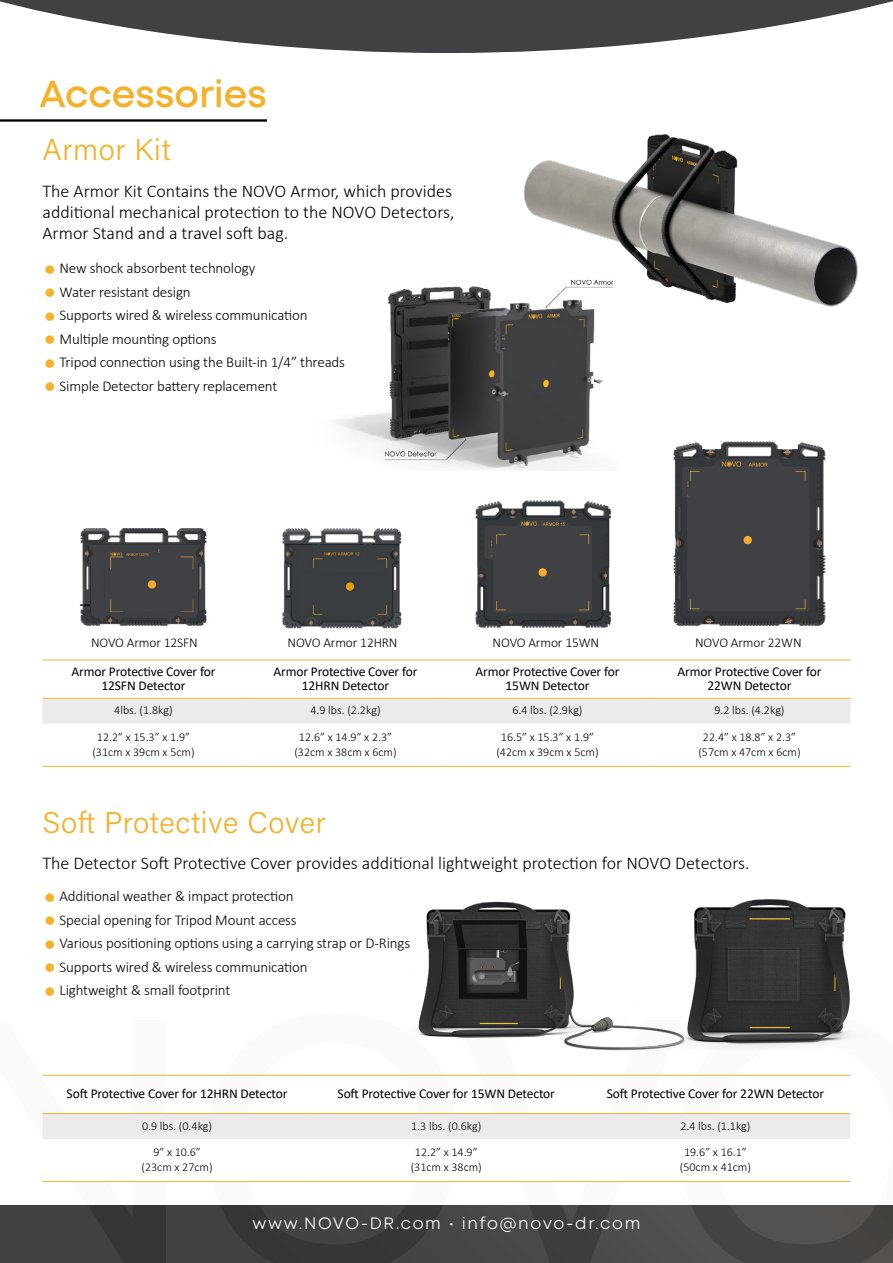
<style>
.page{position:relative;width:893px;height:1263px;background:#fff}
.page>*{position:absolute;margin:0;border:0;box-sizing:border-box;transform-origin:0 0}
.t1{font:600 37.5px "Mont";color:#f4b129}
.t2{font:30px "Acumin Variable Concept";letter-spacing:.02em;color:#f4b129}
.t3{font:300 18px/21px "Calibri";color:#000}
.t4{font:16.5px "Mont";letter-spacing:.1em;color:#fff}
.t5{font:300 15px "Calibri";letter-spacing:-.01em;color:#000}
.t6{font:13.5px/13.5px "Calibri";letter-spacing:-.01em;color:#000;text-align:center}
.t7{font:300 13.5px "Calibri";letter-spacing:-.01em;color:#000}
.t8{font:300 12px/15px "Calibri";color:#000;text-align:center}
.s1{font-size:30px;color:#f4b129}
</style>
<div class="page">
<svg style="left:42px;top:1074px;width:809px;height:109px"></svg>
<svg style="left:0;top:1205px;width:893px;height:58px;background:#434243"></svg>
<hr style="left:0;top:119px;width:267px;height:3px;background:#000">
<svg style="left:0;top:0;width:512px;height:53px;fill:#414042"></svg>
<img style="left:673px;top:441px;width:153px;height:185px">
<img style="left:475px;top:500px;width:136px;height:128px">
<img style="left:282px;top:528px;width:120px;height:101px">
<img style="left:79px;top:528px;width:128px;height:98px">
<svg style="left:43px;top:699px;width:807px;height:67px"></svg>
<hr style="left:648px;top:660px;width:202px;height:1px;background:#f4b129">
<hr style="left:43px;top:660px;width:201px;height:1px;background:#f4b129">
<hr style="left:244px;top:660px;width:202px;height:1px;background:#f4b129">
<hr style="left:446px;top:660px;width:202px;height:1px;background:#f4b129">
<hr style="left:648px;top:698px;width:202px;height:1px;background:#f4b129">
<hr style="left:43px;top:698px;width:201px;height:1px;background:#f4b129">
<hr style="left:244px;top:698px;width:202px;height:1px;background:#f4b129">
<hr style="left:446px;top:698px;width:202px;height:1px;background:#f4b129">
<hr style="left:43px;top:766px;width:201px;height:1px;background:#f4b129">
<hr style="left:244px;top:766px;width:202px;height:1px;background:#f4b129">
<hr style="left:446px;top:766px;width:202px;height:1px;background:#f4b129">
<hr style="left:648px;top:766px;width:202px;height:1px;background:#f4b129">
<svg style="left:43px;top:1114px;width:807px;height:67px"></svg>
<hr style="left:581px;top:1075px;width:269px;height:1px;background:#f4b129">
<hr style="left:43px;top:1075px;width:269px;height:1px;background:#f4b129">
<hr style="left:312px;top:1075px;width:269px;height:1px;background:#f4b129">
<hr style="left:581px;top:1113px;width:269px;height:1px;background:#f4b129">
<hr style="left:43px;top:1113px;width:269px;height:1px;background:#f4b129">
<hr style="left:312px;top:1113px;width:269px;height:1px;background:#f4b129">
<hr style="left:43px;top:1181px;width:269px;height:1px;background:#f4b129">
<hr style="left:312px;top:1181px;width:269px;height:1px;background:#f4b129">
<hr style="left:581px;top:1181px;width:269px;height:1px;background:#f4b129">
<img style="left:512px;top:0;width:381px;height:307px">
<img style="left:418px;top:901px;width:218px;height:150px">
<img style="left:621px;top:899px;width:231px;height:151px">
<img style="left:335px;top:271px;width:285px;height:199px">
<h1 class="t1" style="left:39px;top:69px;width:229px">Accessories</h1>
<h2 class="t2" style="left:43px;top:129px;width:130px">Armor Kit</h2>
<p class="t3" style="left:43px;top:180px;width:414px">The Armor Kit Contains the NOVO Armor, which provides additional mechanical protection to the NOVO Detectors,<br>Armor Stand and a travel soft bag.</p>
<p class="t5" style="left:43px;top:259px;width:214px"><span class="s1">•</span>New shock absorbent technology</p>
<p class="t5" style="left:43px;top:283px;width:150px"><span class="s1">•</span>Water resistant design</p>
<p class="t5" style="left:43px;top:306px;width:266px"><span class="s1">•</span>Supports wired &amp; wireless communication</p>
<p class="t5" style="left:43px;top:330px;width:176px"><span class="s1">•</span>Multiple mounting options</p>
<p class="t5" style="left:43px;top:353px;width:304px"><span class="s1">•</span>Tripod connection using the Built-in 1/4” threads</p>
<p class="t5" style="left:43px;top:377px;width:236px"><span class="s1">•</span>Simple Detector battery replacement</p>
<p class="t7" style="left:91px;top:634px;width:108px">NOVO Armor 12SFN</p>
<p class="t7" style="left:288px;top:634px;width:112px">NOVO Armor 12HRN</p>
<p class="t7" style="left:493px;top:634px;width:108px">NOVO Armor 15WN</p>
<p class="t7" style="left:695px;top:634px;width:108px">NOVO Armor 22WN</p>
<p class="t6" style="left:72px;top:665px;width:145px">Armor Protective Cover for<br>12SFN Detector</p>
<p class="t6" style="left:273px;top:665px;width:145px">Armor Protective Cover for<br>12HRN Detector</p>
<p class="t6" style="left:475px;top:665px;width:145px">Armor Protective Cover for<br>15WN Detector</p>
<p class="t6" style="left:677px;top:665px;width:145px">Armor Protective Cover for<br>22WN Detector</p>
<p class="t8" style="left:114px;top:703px;width:60px">4lbs. (1.8kg)</p>
<p class="t8" style="left:310px;top:703px;width:72px">4.9 lbs. (2.2kg)</p>
<p class="t8" style="left:512px;top:703px;width:72px">6.4 lbs. (2.9kg)</p>
<p class="t8" style="left:714px;top:703px;width:72px">9.2 lbs. (4.2kg)</p>
<p class="t8" style="left:92px;top:729px;width:104px">12.2” x 15.3” x 1.9” (31cm x 39cm x 5cm)</p>
<p class="t8" style="left:294px;top:729px;width:104px">12.6” x 14.9” x 2.3” (32cm x 38cm x 6cm)</p>
<p class="t8" style="left:496px;top:729px;width:104px">16.5” x 15.3” x 1.9” (42cm x 39cm x 5cm)</p>
<p class="t8" style="left:698px;top:729px;width:104px">22.4” x 18.8” x 2.3” (57cm x 47cm x 6cm)</p>
<h2 class="t2" style="left:43px;top:802px;width:285px">Soft Protective Cover</h2>
<p class="t3" style="left:43px;top:852px;width:709px">The Detector Soft Protective Cover provides additional lightweight protection for NOVO Detectors.</p>
<p class="t5" style="left:43px;top:887px;width:252px"><span class="s1">•</span>Additional weather &amp; impact protection</p>
<p class="t5" style="left:43px;top:910px;width:256px"><span class="s1">•</span>Special opening for Tripod Mount access</p>
<p class="t5" style="left:43px;top:934px;width:369px"><span class="s1">•</span>Various positioning options using a carrying strap or D-Rings</p>
<p class="t5" style="left:43px;top:957px;width:266px"><span class="s1">•</span>Supports wired &amp; wireless communication</p>
<p class="t5" style="left:43px;top:981px;width:189px"><span class="s1">•</span>Lightweight &amp; small footprint</p>
<p class="t6" style="left:67px;top:1087px;width:222px">Soft Protective Cover for 12HRN Detector</p>
<p class="t6" style="left:338px;top:1087px;width:219px">Soft Protective Cover for 15WN Detector</p>
<p class="t6" style="left:607px;top:1087px;width:219px">Soft Protective Cover for 22WN Detector</p>
<p class="t8" style="left:142px;top:1118px;width:72px">0.9 lbs. (0.4kg)</p>
<p class="t8" style="left:411px;top:1118px;width:72px">1.3 lbs. (0.6kg)</p>
<p class="t8" style="left:680px;top:1118px;width:72px">2.4 lbs. (1.1kg)</p>
<p class="t8" style="left:142px;top:1145px;width:73px">9” x 10.6” (23cm x 27cm)</p>
<p class="t8" style="left:411px;top:1145px;width:73px">12.2” x 14.9” (31cm x 38cm)</p>
<p class="t8" style="left:680px;top:1145px;width:73px">19.6” x 16.1” (50cm x 41cm)</p>
<p class="t4" style="left:253px;top:1212px;width:389px">www.NOVO-DR.com • info@novo-dr.com</p>
</div>
